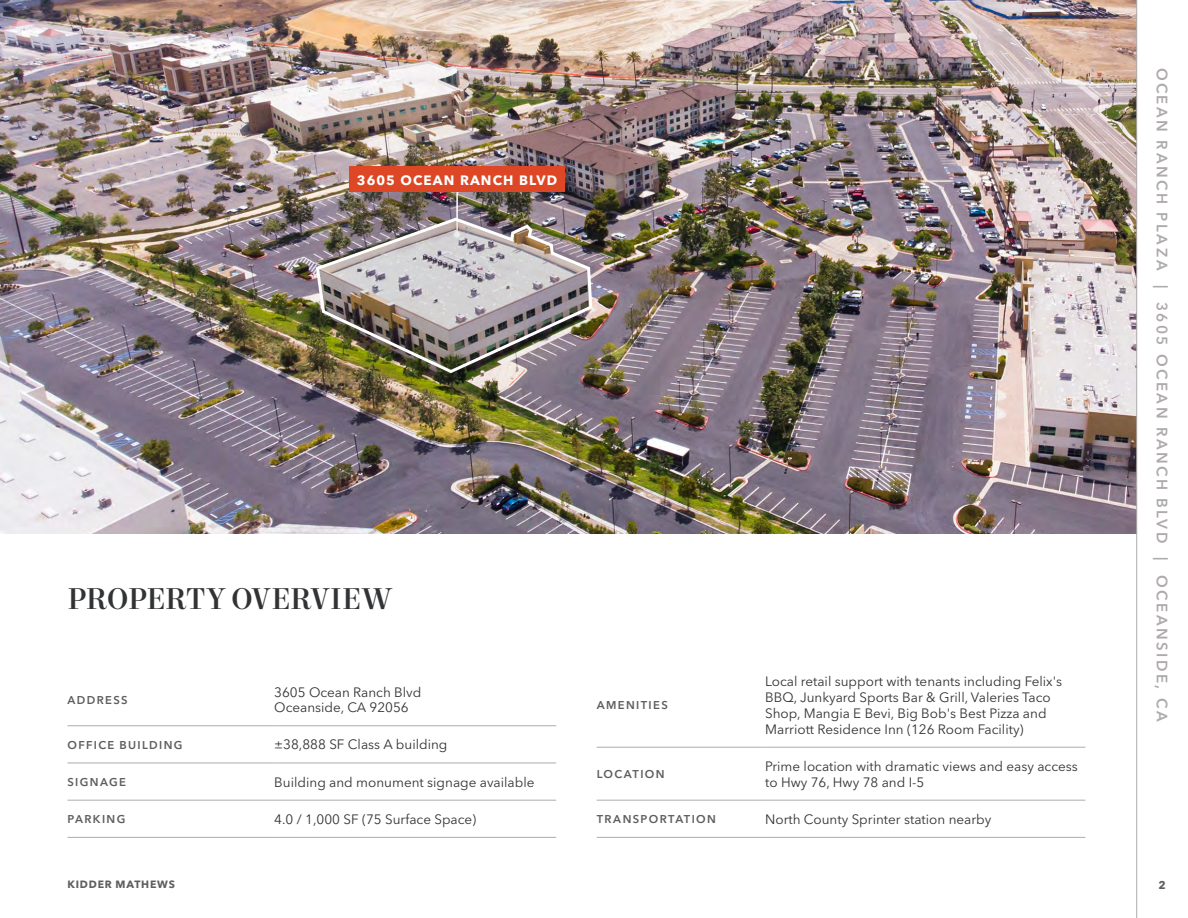
<style>
.page{position:relative;width:1188px;height:918px;background:#fff}
.page>*{position:absolute;margin:0;border:0;box-sizing:border-box;transform-origin:0 0}
.t1{font:500 30px "Mort Modern 09";letter-spacing:-.005em;color:#323335}
.t2{font:600 15px "Avenir Next LT Pro";letter-spacing:.16em;color:#afabac}
.t3{font:13.5px/15.8px "Avenir Next LT Pro";color:#323335}
.t4{font:700 13.5px "Avenir Next LT Pro";letter-spacing:.08em;color:#fff}
.t5{font:600 11.25px "Avenir Next LT Pro";letter-spacing:.12em;color:#5f5d5e}
.t6{font:700 11.25px "Avenir Next LT Pro";color:#5f5d5e}
.t7{font:700 10.5px "Avenir Next LT Pro";letter-spacing:.075em;color:#5f5d5e}
</style>
<div class="page">
<img style="left:0;top:0;width:1136px;height:533px">
<hr style="left:68px;top:725px;width:206px;height:1px;background:#afabac">
<hr style="left:274px;top:725px;width:282px;height:1px;background:#afabac">
<hr style="left:68px;top:763px;width:206px;height:1px;background:#afabac">
<hr style="left:274px;top:763px;width:282px;height:1px;background:#afabac">
<hr style="left:68px;top:800px;width:206px;height:1px;background:#afabac">
<hr style="left:274px;top:800px;width:282px;height:1px;background:#afabac">
<hr style="left:68px;top:837px;width:206px;height:1px;background:#afabac">
<hr style="left:274px;top:837px;width:282px;height:1px;background:#afabac">
<hr style="left:597px;top:800px;width:168px;height:1px;background:#afabac">
<hr style="left:765px;top:800px;width:320px;height:1px;background:#afabac">
<hr style="left:597px;top:747px;width:168px;height:1px;background:#afabac">
<hr style="left:765px;top:747px;width:320px;height:1px;background:#afabac">
<hr style="left:597px;top:837px;width:168px;height:1px;background:#afabac">
<hr style="left:765px;top:837px;width:320px;height:1px;background:#afabac">
<hr style="left:456px;top:190px;width:2px;height:45px;background:#fff">
<div style="left:349px;top:167px;width:216px;height:25px;background:#de4726"></div>
<img style="left:314px;top:216px;width:280px;height:159px">
<hr style="left:1136px;top:0;width:1px;height:918px;background:#afabac">
<p class="t4" style="left:357px;top:172px;width:202px">3605 OCEAN RANCH BLVD</p>
<h1 class="t1" style="left:68px;top:580px;width:326px">PROPERTY OVERVIEW</h1>
<p class="t5" style="left:68px;top:693px;width:62px">ADDRESS</p>
<p class="t3" style="left:274px;top:684px;width:149px">3605 Ocean Ranch Blvd<br>Oceanside, CA 92056</p>
<p class="t5" style="left:68px;top:738px;width:117px">OFFICE BUILDING</p>
<p class="t3" style="left:274px;top:737px;width:175px">±38,888 SF Class A building</p>
<p class="t5" style="left:68px;top:775px;width:60px">SIGNAGE</p>
<p class="t3" style="left:274px;top:774px;width:262px">Building and monument signage available</p>
<p class="t5" style="left:68px;top:812px;width:59px">PARKING</p>
<p class="t3" style="left:274px;top:811px;width:204px">4.0 / 1,000 SF (75 Surface Space)</p>
<p class="t5" style="left:597px;top:698px;width:73px">AMENITIES</p>
<p class="t3" style="left:765px;top:674px;width:299px">Local retail support with tenants including Felix's BBQ, Junkyard Sports Bar &amp; Grill, Valeries Taco Shop, Mangia E Bevi, Big Bob's Best Pizza and Marriott Residence Inn (126 Room Facility)</p>
<p class="t5" style="left:597px;top:767px;width:69px">LOCATION</p>
<p class="t3" style="left:765px;top:758px;width:314px">Prime location with dramatic views and easy access to Hwy 76, Hwy 78 and I-5</p>
<p class="t5" style="left:597px;top:812px;width:121px">TRANSPORTATION</p>
<p class="t3" style="left:765px;top:811px;width:228px">North County Sprinter station nearby</p>
<p class="t2" style="left:1171px;top:68px;width:656px;rotate:90deg">OCEAN RANCH PLAZA | 3605 OCEAN RANCH BLVD | OCEANSIDE, CA</p>
<p class="t7" style="left:68px;top:878px;width:109px">KIDDER MATHEWS</p>
<p class="t6" style="left:1159px;top:878px;width:9px">2</p>
</div>
